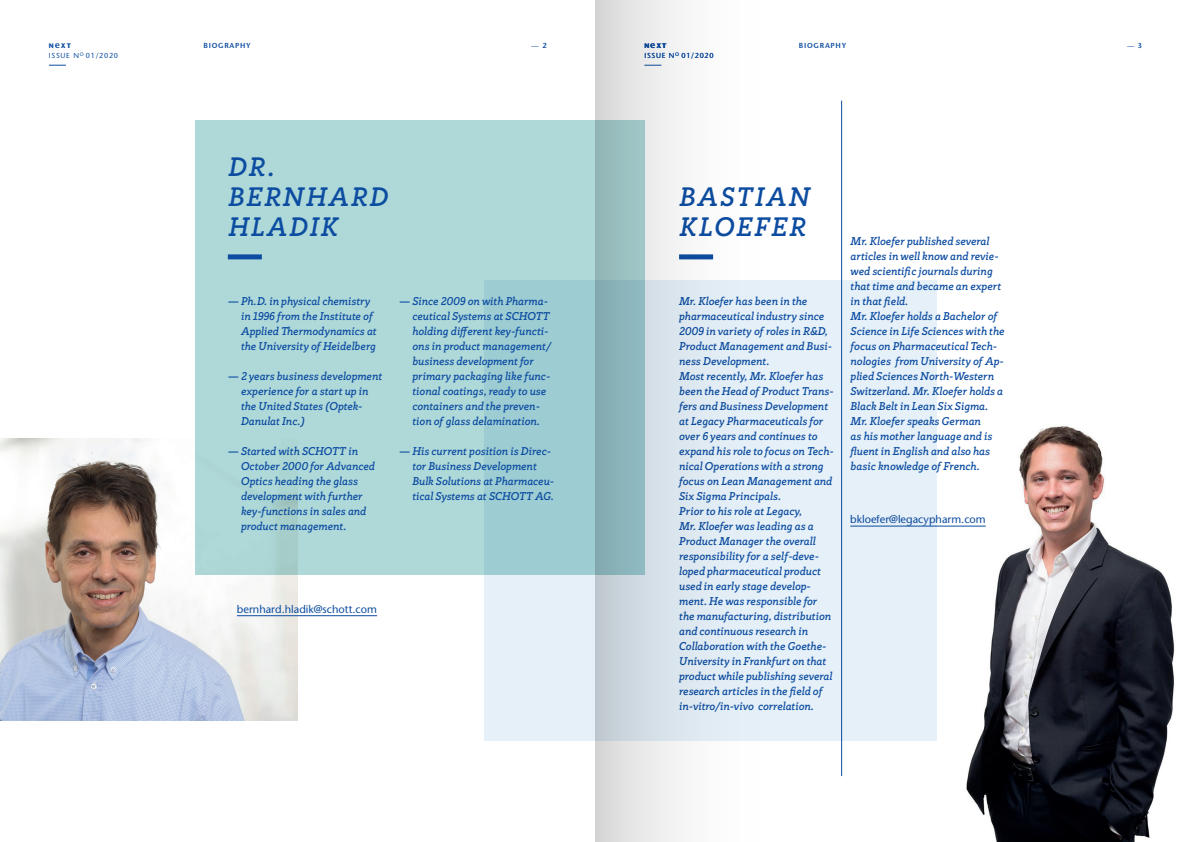
<style>
.page{position:relative;width:1191px;height:842px;background:#fff}
.page>*{position:absolute;margin:0;border:0;box-sizing:border-box;transform-origin:0 0}
.t1{font:italic 700 26px/30px "Rogliano";letter-spacing:.08em;color:#0d4da1}
.t2{font:italic 700 11px/15px "Rogliano";color:#0d4da1}
.t3{font:11px "Stone Sans LT";color:#0d4da1}
.t4{font:7.2px "Stone Sans LT";letter-spacing:.1em;color:#0d4da1}
.t5{font:600 7.2px "Stone Sans LT";letter-spacing:.1em;color:#0d4da1}
.t6{font:700 6.7px "Stone Sans LT";color:#0d4da1}
.s1{font-weight:600;font-size:9.5px}
.s2{font-weight:600}
</style>
<div class="page">
<svg style="left:49px;top:65px;width:17px;height:1px"></svg>
<hr style="left:841px;top:101px;width:1px;height:675px;background:#0d4da1">
<img style="left:0;top:438px;width:298px;height:282px">
<img style="left:936px;top:425px;width:238px;height:417px">
<hr style="left:237px;top:615px;width:140px;height:1px;background:#0d4da1">
<hr style="left:850px;top:526px;width:135px;height:1px;background:#0d4da1">
<div style="left:195px;top:120px;width:449px;height:454px;background:#afd9d9"></div>
<svg style="left:484px;top:280px;width:452px;height:461px;background:#d1e6ee"></svg>
<div style="left:228px;top:254px;width:34px;height:5px;background:#0d4da1"></div>
<svg style="left:595px;top:0;width:169px;height:842px"></svg>
<p class="t6" style="left:49px;top:42px;width:24px">N<span class="s1">e</span>XT</p>
<p class="t4" style="left:49px;top:51px;width:71px">ISSUE N<sup>O</sup> 01/2020</p>
<p class="t5" style="left:203px;top:41px;width:49px">BIOGRAPHY</p>
<p class="t4" style="left:531px;top:41px;width:16px">— <span class="s2">2</span></p>
<p class="t4" style="left:1127px;top:41px;width:16px">— <span class="s2">3</span></p>
<p class="t5" style="left:799px;top:41px;width:49px">BIOGRAPHY</p>
<p class="t6" style="left:644px;top:42px;width:24px">N<span class="s1">e</span>XT</p>
<p class="t4" style="left:644px;top:51px;width:71px">ISSUE N<sup>O</sup> 01/2020</p>
<h1 class="t1" style="left:228px;top:151px;width:161px">DR.<br>BERNHARD<br>HLADIK</h1>
<p class="t2" style="left:241px;top:294px;width:137px;text-indent:-13px">— Ph.D. in physical chemistry in 1996 from the Institute of<br>Applied Thermodynamics at the University of Heidelberg</p>
<p class="t2" style="left:241px;top:369px;width:143px;text-indent:-13px">— 2 years business development experience for a start up in the United States (Optek-<br>Danulat Inc.)</p>
<p class="t2" style="left:241px;top:444px;width:135px;text-indent:-13px">— Started with SCHOTT in<br>October 2000 for Advanced<br>Optics heading the glass development with further key-functions in sales and product management.</p>
<p class="t2" style="left:412px;top:294px;width:140px;text-indent:-13px">— Since 2009 on with Pharma&shy;ceutical Systems at SCHOTT holding different key-functi&shy;ons in product management/ business development for primary packaging like func&shy;tional coatings, ready to use containers and the preven&shy;tion of glass delamination.</p>
<p class="t2" style="left:412px;top:444px;width:143px;text-indent:-13px">— His current position is Direc&shy;tor Business Development<br>Bulk Solutions at Pharmaceu&shy;tical Systems at SCHOTT AG.</p>
<p class="t3" style="left:237px;top:602px;width:142px">bernhard.hladik@schott.com</p>
<h1 class="t1" style="left:679px;top:181px;width:132px">BASTIAN<br>KLOEFER</h1>
<p class="t2" style="left:679px;top:294px;width:156px">Mr. Kloefer has been in the pharmaceutical industry since<br>2009 in variety of roles in R&amp;D,<br>Product Management and Busi&shy;ness Development.<br>Most recently, Mr. Kloefer has been the Head of Product Trans&shy;fers and Business Development at Legacy Pharmaceuticals for over 6 years and continues to expand his role to focus on Tech&shy;nical Operations with a strong focus on Lean Management and<br>Six Sigma Principals.<br>Prior to his role at Legacy,<br>Mr. Kloefer was leading as a<br>Product Manager the overall responsibility for a self-deve&shy;loped pharmaceutical product used in early stage develop&shy;ment. He was responsible for the manufacturing, distribution and continuous research in<br>Collaboration with the Goethe-<br>University in Frankfurt on that product while publishing several research articles in the field of in-vitro/in-vivo correlation.</p>
<p class="t2" style="left:850px;top:234px;width:155px">Mr. Kloefer published several articles in well know and revie&shy;wed scientific journals during that time and became an expert in that field.<br>Mr. Kloefer holds a Bachelor of<br>Science in Life Sciences with the focus on Pharmaceutical Tech&shy;nologies from University of Ap&shy;plied Sciences North-Western<br>Switzerland. Mr. Kloefer holds a<br>Black Belt in Lean Six Sigma.<br>Mr. Kloefer speaks German<br>as his mother language and is fluent in English and also has basic knowledge of French.</p>
<p class="t3" style="left:850px;top:513px;width:137px">bkloefer@legacypharm.com</p>
</div>
